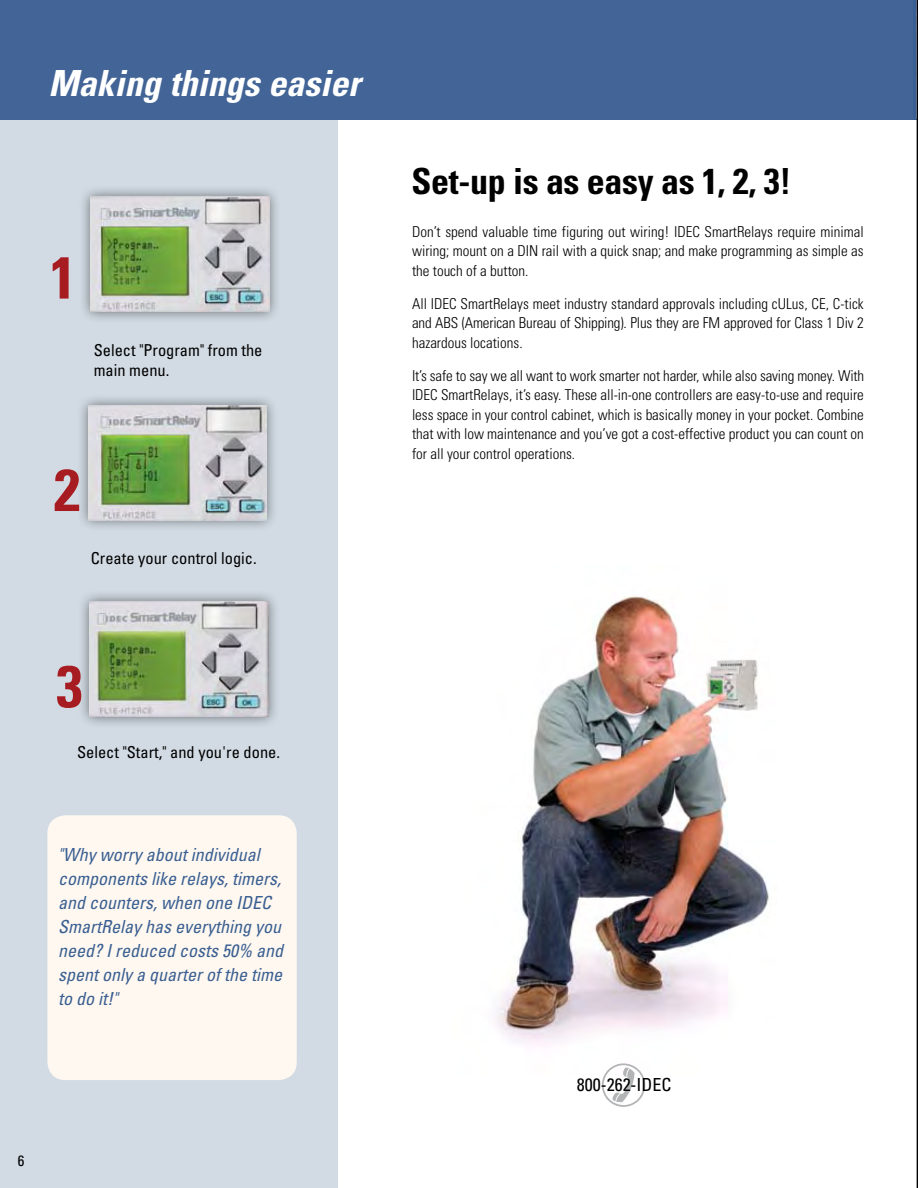
<style>
.page{position:relative;width:918px;height:1188px;background:#fff}
.page>*{position:absolute;margin:0;border:0;box-sizing:border-box;transform-origin:0 0}
.t1{font:700 condensed 59.1px "Univers LT Std";color:#a71c20}
.t2{font:700 condensed 36px "Univers LT Std";letter-spacing:-.01em;color:#000}
.t3{font:italic 700 condensed 36px "Univers LT Std";color:#fff}
.t4{font:italic condensed 18px/24px "Univers LT Std";color:#3a5f92}
.t5{font:condensed 18px "Univers LT Std";color:#000}
.t6{font:condensed 16.35px/19.6px "Univers LT Std";color:#000}
.t7{font:300 condensed 15px/19.5px "Univers LT Std";color:#000;text-align:justify}
.t8{font:condensed 15px "Univers LT Std";color:#000}
</style>
<div class="page">
<div style="left:0;top:111px;width:338px;height:1077px;background:#d2dbe4"></div>
<img style="left:495px;top:595px;width:274px;height:451px">
<div style="left:47px;top:815px;width:250px;height:265px;background:#fff8f0;border-radius:18px"></div>
<div style="left:913px;top:0;width:5px;height:119px;background:#3a5f92"></div>
<img style="left:916px;top:0;width:1px;height:118px">
<div style="left:0;top:0;width:913px;height:119px;background:#426496"></div>
<hr style="left:917px;top:0;width:1px;height:1188px;background:#000">
<div style="left:78px;top:184px;width:202px;height:140px;background:#000;opacity:.5"></div>
<img style="left:91px;top:197px;width:178px;height:115px">
<div style="left:76px;top:392px;width:202px;height:140px;background:#000;opacity:.5"></div>
<img style="left:89px;top:405px;width:178px;height:115px">
<div style="left:77px;top:589px;width:203px;height:140px;background:#000;opacity:.5"></div>
<img style="left:90px;top:602px;width:178px;height:115px">
<h2 class="t3" style="left:49px;top:61px;width:313px">Making things easier</h2>
<h1 class="t1" style="left:50px;top:241px;width:28px">1</h1>
<p class="t6" style="left:94px;top:340px;width:170px">Select "Program" from the main menu.</p>
<h1 class="t1" style="left:54px;top:454px;width:28px">2</h1>
<p class="t6" style="left:91px;top:548px;width:168px">Create your control logic.</p>
<h1 class="t1" style="left:56px;top:650px;width:28px">3</h1>
<p class="t6" style="left:77px;top:742px;width:205px">Select "Start," and you're done.</p>
<p class="t4" style="left:58px;top:842px;width:226px">"Why worry about individual components like relays, timers, and counters, when one IDEC<br>SmartRelay has everything you need? I reduced costs 50% and spent only a quarter of the time to do it!"</p>
<p class="t8" style="left:18px;top:1151px;width:8px">6</p>
<h2 class="t2" style="left:412px;top:159px;width:381px">Set-up is as easy as 1, 2, 3!</h2>
<p class="t7" style="left:412px;top:222px;width:453px">Don’t spend valuable time figuring out wiring! IDEC SmartRelays require minimal wiring; mount on a DIN rail with a quick snap; and make programming as simple as the touch of a button.</p>
<p class="t7" style="left:412px;top:294px;width:453px">All IDEC SmartRelays meet industry standard approvals including cULus, CE, C-tick and ABS (American Bureau of Shipping). Plus they are FM approved for Class 1 Div 2 hazardous locations.</p>
<p class="t7" style="left:412px;top:366px;width:454px">It’s safe to say we all want to work smarter not harder, while also saving money. With IDEC SmartRelays, it’s easy. These all-in-one controllers are easy-to-use and require less space in your control cabinet, which is basically money in your pocket. Combine that with low maintenance and you’ve got a cost-effective product you can count on for all your control operations.</p>
<p class="t5" style="left:577px;top:1073px;width:96px">800-262-IDEC</p>
</div>
